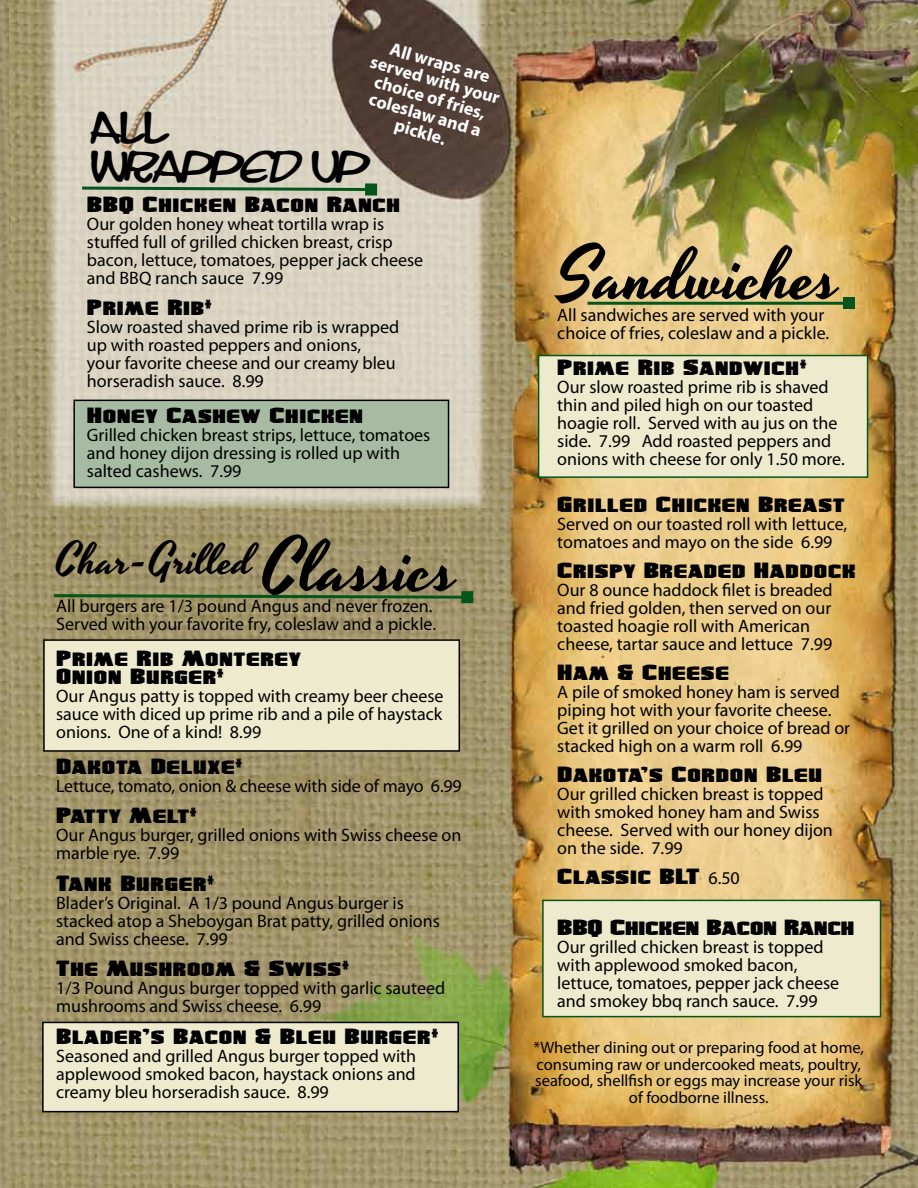
<style>
.page{position:relative;width:918px;height:1188px;background:#fff}
.page>*{position:absolute;margin:0;border:0;box-sizing:border-box;transform-origin:0 0}
.t1{font:72px "Yesteryear";color:#000}
.t2{font:43.5px "Yesteryear";color:#000}
.t3{font:40.5px "Streetwisebuddy";letter-spacing:-.13em;color:#000}
.t4{font:30.6px "Ultra Violent BB";letter-spacing:.05em;color:#000;scale:.59 1}
.t5{font:30.6px/51px "Ultra Violent BB";letter-spacing:.01em;color:#000;scale:.59 1}
.t6{font:18px/18px "Myriad Pro";color:#000}
.t7{font:700 18px/18px "Myriad Pro";color:#fff;text-align:center}
.t8{font:16.5px/16.5px "Myriad Pro";color:#000;text-align:center}
.s1{font-family:"Myriad Pro";font-size:18px}
.s2{font-size:72px}
</style>
<div class="page">
<img style="left:9px;top:0;width:909px;height:1188px">
<img style="left:0;top:0;width:9px;height:1188px">
<div style="left:74px;top:400px;width:375px;height:87px;background:#a6bba1"></div>
<div style="left:73px;top:400px;width:376px;height:88px;border:2px solid #000"></div>
<div style="left:44px;top:640px;width:415px;height:111px;background:#eeeace"></div>
<div style="left:43px;top:639px;width:417px;height:113px;border:2px solid #000"></div>
<div style="left:538px;top:355px;width:330px;height:123px;background:#eeeace;border:2px solid #04551c"></div>
<div style="left:542px;top:900px;width:339px;height:117px;background:#eeeace;border:2px solid #04551c"></div>
<div style="left:43px;top:1022px;width:415px;height:90px;background:#eeeace"></div>
<div style="left:42px;top:1022px;width:417px;height:90px;border:2px solid #000"></div>
<svg style="left:51px;top:593px;width:410px;height:7px;background:#5e7848"></svg>
<div style="left:461px;top:591px;width:12px;height:12px;background:#04551c"></div>
<svg style="left:79px;top:185px;width:286px;height:8px;background:#8aa483"></svg>
<div style="left:365px;top:183px;width:12px;height:13px;background:#04551c"></div>
<hr style="left:588px;top:302px;width:261px;height:3px;background:#04551c">
<div style="left:843px;top:297px;width:12px;height:12px;background:#04551c"></div>
<p class="t7" style="left:378px;top:35px;width:139px;rotate:16deg">All wraps are served with your choice of fries, coleslaw and a</p>
<h3 class="t3" style="left:87px;top:97px;width:82px">ALL</h3>
<p class="t7" style="left:398px;top:115px;width:54px;rotate:16deg">pickle.</p>
<h3 class="t3" style="left:87px;top:136px;width:283px">WRAPPED UP</h3>
<h3 class="t4" style="left:87px;top:192px;width:532px">BBQ Chicken Bacon Ranch</h3>
<p class="t6" style="left:87px;top:215px;width:338px">Our golden honey wheat tortilla wrap is stuffed full of grilled chicken breast, crisp bacon, lettuce, tomatoes, pepper jack cheese and BBQ ranch sauce 7.99</p>
<h3 class="t4" style="left:87px;top:296px;width:213px">Prime Rib*</h3>
<p class="t6" style="left:87px;top:318px;width:314px">Slow roasted shaved prime rib is wrapped up with roasted peppers and onions, your favorite cheese and our creamy bleu horseradish sauce. 8.99</p>
<h3 class="t4" style="left:87px;top:404px;width:469px">Honey Cashew Chicken</h3>
<p class="t6" style="left:87px;top:426px;width:345px">Grilled chicken breast strips, lettuce, tomatoes and honey dijon dressing is rolled up with salted cashews. 7.99</p>
<h1 class="t1" style="left:557px;top:227px;width:284px">Sandwiches</h1>
<p class="t6" style="left:557px;top:306px;width:274px">All sandwiches are served with your choice of fries, coleslaw and a pickle.</p>
<h3 class="t4" style="left:557px;top:356px;width:424px">Prime Rib Sandwich*</h3>
<p class="t6" style="left:557px;top:378px;width:289px">Our slow roasted prime rib is shaved thin and piled high on our toasted hoagie roll. Served with au jus on the side. 7.99 Add roasted peppers and onions with cheese for only 1.50 more.</p>
<h3 class="t4" style="left:557px;top:492px;width:488px">Grilled Chicken Breast</h3>
<p class="t6" style="left:557px;top:514px;width:292px">Served on our toasted roll with lettuce, tomatoes and mayo on the side 6.99</p>
<h3 class="t4" style="left:557px;top:558px;width:507px">Crispy Breaded Haddock</h3>
<p class="t6" style="left:557px;top:580px;width:277px">Our 8 ounce haddock filet is breaded and fried golden, then served on our toasted hoagie roll with American cheese, tartar sauce and lettuce 7.99</p>
<h3 class="t4" style="left:557px;top:660px;width:292px">Ham &amp; Cheese</h3>
<p class="t6" style="left:557px;top:682px;width:294px">A pile of smoked honey ham is served piping hot with your favorite cheese.<br>Get it grilled on your choice of bread or stacked high on a warm roll 6.99</p>
<h3 class="t4" style="left:557px;top:762px;width:450px">Dakota’s Cordon Bleu</h3>
<p class="t6" style="left:557px;top:784px;width:277px">Our grilled chicken breast is topped with smoked honey ham and Swiss cheese. Served with our honey dijon on the side. 7.99</p>
<h3 class="t5" style="left:557px;top:850px;width:505px">Classic BLT <span class="s1">6.50<br></span>BBQ Chicken Bacon Ranch</h3>
<p class="t6" style="left:557px;top:937px;width:284px">Our grilled chicken breast is topped with applewood smoked bacon, lettuce, tomatoes, pepper jack cheese and smokey bbq ranch sauce. 7.99</p>
<h2 class="t2" style="left:56px;top:530px;width:402px">Char-Grilled <span class="s2">Classics</span></h2>
<p class="t6" style="left:56px;top:596px;width:381px">All burgers are 1/3 pound Angus and never frozen.<br>Served with your favorite fry, coleslaw and a pickle.</p>
<h3 class="t4" style="left:56px;top:646px;width:416px">Prime Rib Monterey</h3>
<h3 class="t4" style="left:56px;top:664px;width:286px">Onion Burger*</h3>
<p class="t6" style="left:56px;top:686px;width:389px;text-align:justify">Our Angus patty is topped with creamy beer cheese sauce with diced up prime rib and a pile of haystack onions. One of a kind! 8.99</p>
<h3 class="t4" style="left:56px;top:754px;width:317px">Dakota Deluxe*</h3>
<p class="t6" style="left:56px;top:776px;width:407px">Lettuce, tomato, onion &amp; cheese with side of mayo 6.99</p>
<h3 class="t4" style="left:56px;top:804px;width:240px">Patty Melt*</h3>
<p class="t6" style="left:56px;top:826px;width:407px">Our Angus burger, grilled onions with Swiss cheese on marble rye. 7.99</p>
<h3 class="t4" style="left:56px;top:871px;width:269px">Tank Burger*</h3>
<p class="t6" style="left:56px;top:893px;width:385px">Blader’s Original. A 1/3 pound Angus burger is stacked atop a Sheboygan Brat patty, grilled onions and Swiss cheese. 7.99</p>
<h3 class="t4" style="left:56px;top:957px;width:498px">The Mushroom &amp; Swiss*</h3>
<p class="t6" style="left:56px;top:979px;width:391px">1/3 Pound Angus burger topped with garlic sauteed mushrooms and Swiss cheese. 6.99</p>
<h3 class="t4" style="left:56px;top:1024px;width:649px">Blader’s Bacon &amp; Bleu Burger*</h3>
<p class="t6" style="left:56px;top:1046px;width:362px;text-align:justify">Seasoned and grilled Angus burger topped with applewood smoked bacon, haystack onions and creamy bleu horseradish sauce. 8.99</p>
<p class="t8" style="left:534px;top:1039px;width:332px">*Whether dining out or preparing food at home, consuming raw or undercooked meats, poultry, seafood, shellfish or eggs may increase your risk of foodborne illness.</p>
</div>
